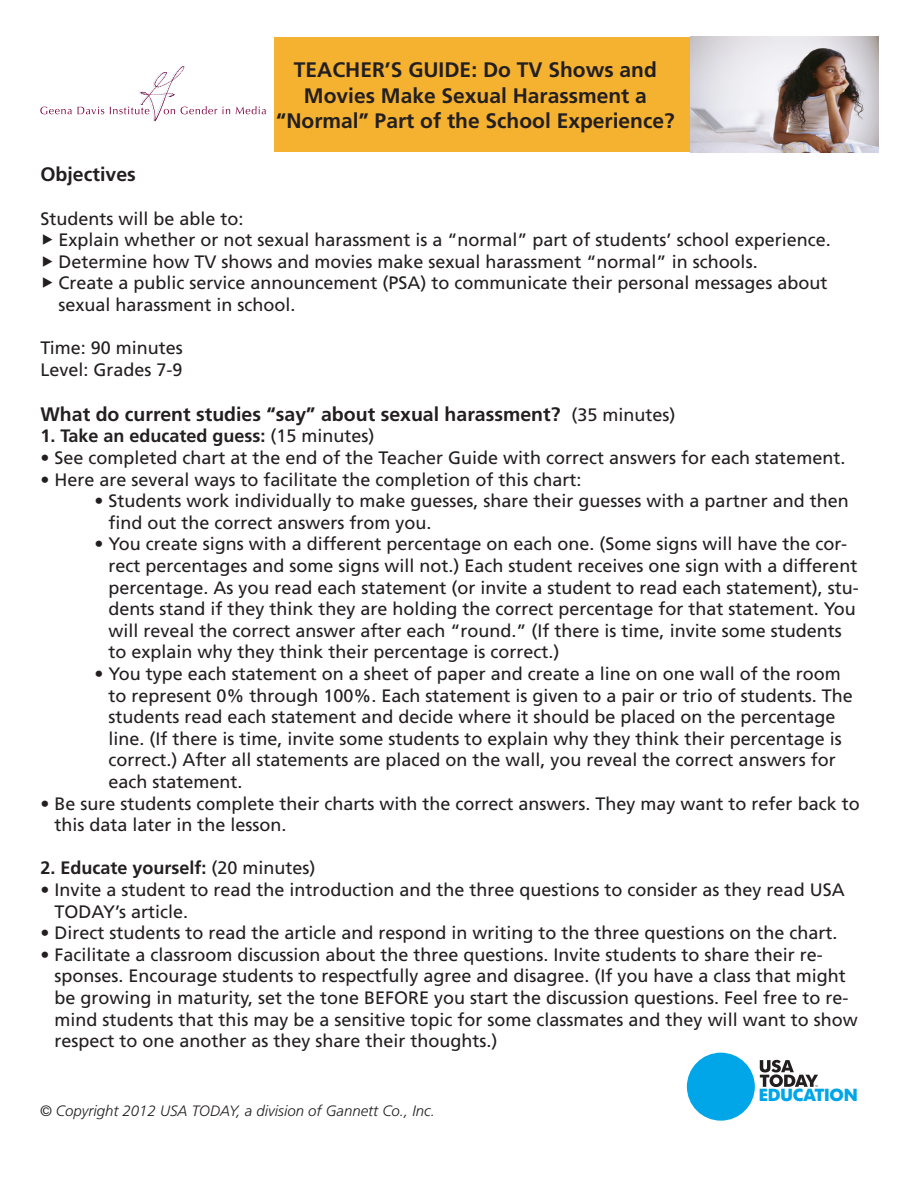
<style>
.page{position:relative;width:918px;height:1188px;background:#fff}
.page>*{position:absolute;margin:0;border:0;box-sizing:border-box;transform-origin:0 0}
.t1{font:700 21px/25.2px "Frutiger";color:#231f20;text-align:center}
.t2{font:700 19.5px "Frutiger";color:#231f20}
.t3{font:18px/21.6px "Frutiger";color:#231f20}
.t4{font:700 18px "Frutiger";color:#231f20}
.t5{font:700 17.4px "Futura Today";letter-spacing:-.005em;color:#00a6e8}
.t6{font:italic 300 15px "Frutiger";color:#231f20}
.s1{font-family:"USAT Pi"}
.s2{font-weight:400;font-size:18px}
.s3{font-weight:400}
</style>
<div class="page">
<img style="left:690px;top:37px;width:188px;height:115px">
<svg style="left:40px;top:107px;width:32px;height:7px"></svg>
<svg style="left:78px;top:107px;width:26px;height:7px"></svg>
<svg style="left:236px;top:106px;width:30px;height:8px"></svg>
<svg style="left:110px;top:66px;width:120px;height:55px"></svg>
<div style="left:274px;top:37px;width:416px;height:115px;background:#f5b230"></div>
<div style="left:687px;top:1053px;width:68px;height:68px;background:#00a6e8;border-radius:50%"></div>
<svg style="left:760px;top:1060px;width:58px;height:27px"></svg>
<p class="t1" style="left:294px;top:57px;width:364px">TEACHER’S GUIDE: Do TV Shows and<br>Movies Make Sexual Harassment a</p>
<p class="t1" style="left:276px;top:108px;width:400px">“Normal” Part of the School Experience?</p>
<p class="t2" style="left:40px;top:163px;width:97px">Objectives</p>
<p class="t3" style="left:40px;top:207px;width:205px">Students will be able to:</p>
<p class="t3" style="left:40px;top:229px;width:792px"><span class="s1">u</span>Explain whether or not sexual harassment is a “normal” part of students’ school experience.</p>
<p class="t3" style="left:40px;top:251px;width:719px"><span class="s1">u</span>Determine how TV shows and movies make sexual harassment “normal” in schools.</p>
<p class="t3" style="left:58px;top:272px;width:771px;text-indent:-18px"><span class="s1">u</span>Create a public service announcement (PSA) to communicate their personal messages about sexual harassment in school.</p>
<p class="t3" style="left:40px;top:337px;width:144px">Time: 90 minutes</p>
<p class="t3" style="left:40px;top:359px;width:144px">Level: Grades 7-9</p>
<p class="t2" style="left:40px;top:403px;width:636px">What do current studies “say” about sexual harassment? <span class="s2">(35 minutes)</span></p>
<p class="t4" style="left:40px;top:426px;width:336px">1. Take an educated guess: <span class="s3">(15 minutes)</span></p>
<p class="t3" style="left:40px;top:447px;width:806px">• See completed chart at the end of the Teacher Guide with correct answers for each statement.</p>
<p class="t3" style="left:40px;top:468px;width:543px">• Here are several ways to facilitate the completion of this chart:</p>
<p class="t3" style="left:108px;top:490px;width:742px;text-indent:-14px">• Students work individually to make guesses, share their guesses with a partner and then find out the correct answers from you.</p>
<p class="t3" style="left:108px;top:533px;width:752px;text-indent:-14px">• You create signs with a different percentage on each one. (Some signs will have the cor&shy;rect percentages and some signs will not.) Each student receives one sign with a different percentage. As you read each statement (or invite a student to read each statement), stu&shy;dents stand if they think they are holding the correct percentage for that statement. You will reveal the correct answer after each “round.” (If there is time, invite some students to explain why they think their percentage is correct.)</p>
<p class="t3" style="left:108px;top:663px;width:746px;text-indent:-14px">• You type each statement on a sheet of paper and create a line on one wall of the room to represent 0% through 100%. Each statement is given to a pair or trio of students. The students read each statement and decide where it should be placed on the percentage line. (If there is time, invite some students to explain why they think their percentage is correct.) After all statements are placed on the wall, you reveal the correct answers for each statement.</p>
<p class="t3" style="left:54px;top:792px;width:807px;text-indent:-14px">• Be sure students complete their charts with the correct answers. They may want to refer back to this data later in the lesson.</p>
<p class="t4" style="left:40px;top:858px;width:277px">2. Educate yourself: <span class="s3">(20 minutes)</span></p>
<p class="t3" style="left:54px;top:879px;width:792px;text-indent:-14px">• Invite a student to read the introduction and the three questions to consider as they read USA<br>TODAY’s article.</p>
<p class="t3" style="left:40px;top:922px;width:799px">• Direct students to read the article and respond in writing to the three questions on the chart.</p>
<p class="t3" style="left:54px;top:944px;width:805px;text-indent:-14px">• Facilitate a classroom discussion about the three questions. Invite students to share their re&shy;sponses. Encourage students to respectfully agree and disagree. (If you have a class that might be growing in maturity, set the tone BEFORE you start the discussion questions. Feel free to re&shy;mind students that this may be a sensitive topic for some classmates and they will want to show respect to one another as they share their thoughts.)</p>
<p class="t6" style="left:40px;top:1103px;width:397px">© Copyright 2012 USA TODAY, a division of Gannett Co., Inc.</p>
<p class="t5" style="left:759px;top:1084px;width:101px">EDUCATION</p>
</div>
